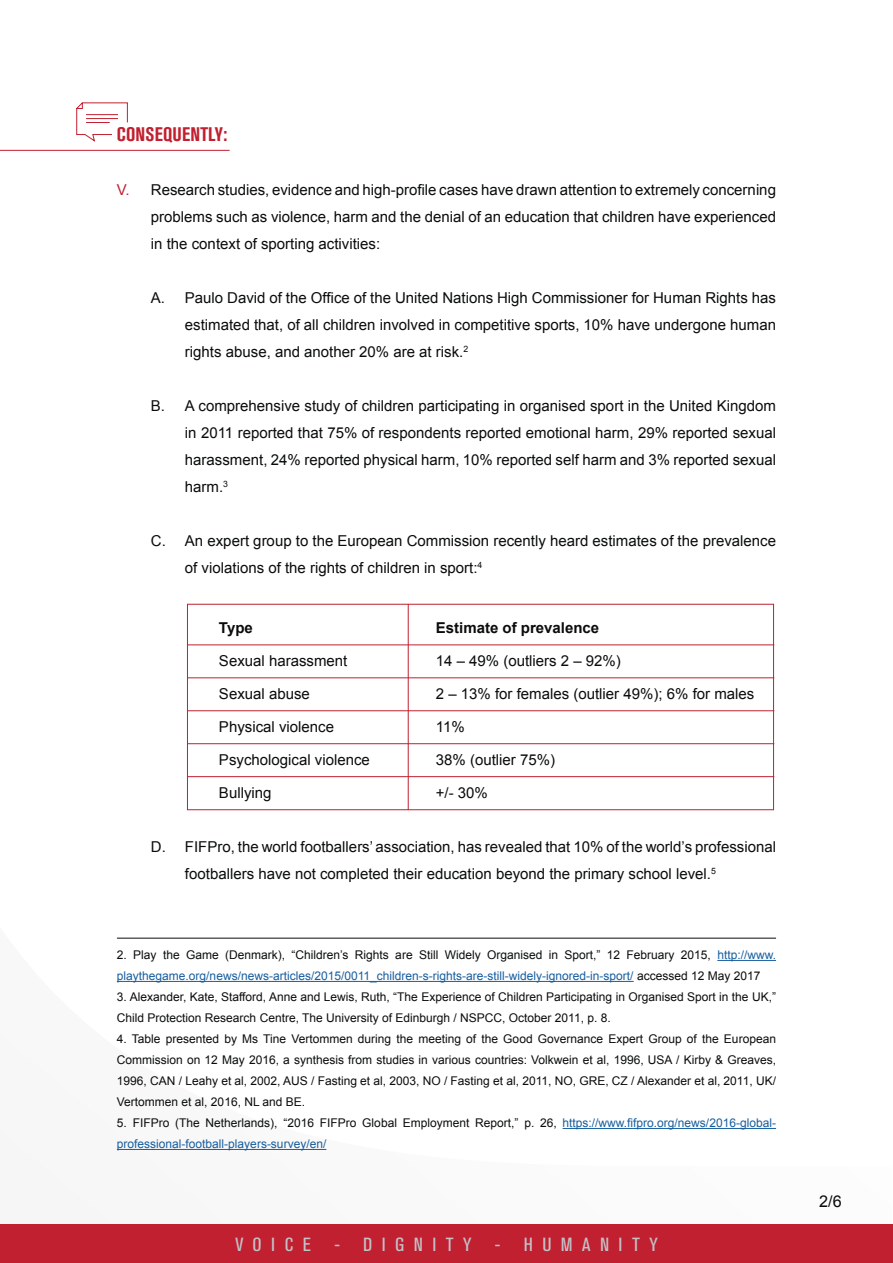
<style>
.page{position:relative;width:893px;height:1263px;background:#fff}
.page>*{position:absolute;margin:0;border:0;box-sizing:border-box;transform-origin:0 0}
.Content_Heading{font:700 condensed 19.5px "Akzidenz Grotesk BQ";letter-spacing:.01em;color:#c0202f}
.t1{font:condensed 18.9px "Akzidenz Grotesk BQ";letter-spacing:.45em;color:#c4c1c9;scale:1.11 1}
.t2{font:16.2px "Arial";color:#0a0d0c}
.Content_Body_Indent2{font:15px/27px "Arial";color:#0a0d0c;text-align:justify}
.Content_Body_Indent1{font:15px/27px "Arial";color:#0a0d0c;text-align:justify}
.Content_Body_Indent2-2{font:700 15px "Arial";color:#0a0d0c}
.Footnote{font:12px/21px "Arial";color:#0a0d0c}
.Footnote-2{font:12px/21px "Arial";color:#175d9e}
.s1{color:#c0202f}
.s2{color:#0a0d0c}
</style>
<div class="page">
<svg style="left:0;top:937px;width:892px;height:288px"></svg>
<hr style="left:117px;top:938px;width:659px;height:1px;background:#0a0d0c">
<hr style="left:717px;top:960px;width:59px;height:1px;background:#175d9e">
<hr style="left:117px;top:981px;width:517px;height:1px;background:#175d9e">
<hr style="left:563px;top:1128px;width:213px;height:1px;background:#175d9e">
<hr style="left:117px;top:1149px;width:209px;height:1px;background:#175d9e">
<div style="left:0;top:1225px;width:893px;height:38px;background:#c0202f"></div>
<hr style="left:0;top:150px;width:230px;height:1px;background:#c0202f">
<svg style="left:76px;top:102px;width:52px;height:40px"></svg>
<div style="left:187px;top:604px;width:587px;height:206px;border:1px solid #c0202f"></div>
<hr style="left:408px;top:604px;width:1px;height:206px;background:#c0202f">
<hr style="left:187px;top:645px;width:587px;height:1px;background:#c0202f">
<hr style="left:187px;top:677px;width:587px;height:1px;background:#c0202f">
<hr style="left:187px;top:710px;width:587px;height:1px;background:#c0202f">
<hr style="left:187px;top:743px;width:587px;height:1px;background:#c0202f">
<hr style="left:187px;top:776px;width:587px;height:1px;background:#c0202f">
<p class="Content_Heading" style="left:117px;top:123px;width:112px">CONSEQUENTLY:</p>
<p class="Content_Body_Indent1" style="left:151px;top:177px;width:627px;text-indent:-34px"><span class="s1">V.</span> Research studies, evidence and high-profile cases have drawn attention to extremely concerning problems such as violence, harm and the denial of an education that children have experienced in the context of sporting activities:</p>
<p class="Content_Body_Indent2" style="left:185px;top:285px;width:593px;text-indent:-34px">A. Paulo David of the Office of the United Nations High Commissioner for Human Rights has estimated that, of all children involved in competitive sports, 10% have undergone human rights abuse, and another 20% are at risk.<sup>2</sup></p>
<p class="Content_Body_Indent2" style="left:185px;top:393px;width:593px;text-indent:-34px">B. A comprehensive study of children participating in organised sport in the United Kingdom in 2011 reported that 75% of respondents reported emotional harm, 29% reported sexual harassment, 24% reported physical harm, 10% reported self harm and 3% reported sexual harm.<sup>3</sup></p>
<p class="Content_Body_Indent2" style="left:185px;top:528px;width:593px;text-indent:-34px">C. An expert group to the European Commission recently heard estimates of the prevalence of violations of the rights of children in sport:<sup>4</sup></p>
<p class="Content_Body_Indent2-2" style="left:219px;top:618px;width:35px">Type</p>
<p class="Content_Body_Indent2-2" style="left:436px;top:618px;width:165px">Estimate of prevalence</p>
<p class="Content_Body_Indent2" style="left:219px;top:648px;width:130px">Sexual harassment</p>
<p class="Content_Body_Indent2" style="left:436px;top:648px;width:187px">14 – 49% (outliers 2 – 92%)</p>
<p class="Content_Body_Indent2" style="left:219px;top:681px;width:92px">Sexual abuse</p>
<p class="Content_Body_Indent2" style="left:436px;top:681px;width:320px">2 – 13% for females (outlier 49%); 6% for males</p>
<p class="Content_Body_Indent2" style="left:219px;top:714px;width:117px">Physical violence</p>
<p class="Content_Body_Indent2" style="left:436px;top:714px;width:30px">11%</p>
<p class="Content_Body_Indent2" style="left:219px;top:747px;width:152px">Psychological violence</p>
<p class="Content_Body_Indent2" style="left:436px;top:747px;width:121px">38% (outlier 75%)</p>
<p class="Content_Body_Indent2" style="left:219px;top:780px;width:54px">Bullying</p>
<p class="Content_Body_Indent2" style="left:436px;top:780px;width:54px">+/- 30%</p>
<p class="Content_Body_Indent2" style="left:185px;top:834px;width:593px;text-indent:-34px">D. FIFPro, the world footballers’ association, has revealed that 10% of the world’s professional footballers have not completed their education beyond the primary school level.<sup>5</sup></p>
<p class="Footnote-2" style="left:117px;top:944px;width:661px"><span class="s2">2. Play the Game (Denmark), “Children’s Rights are Still Widely Organised in Sport,” 12 February 2015,</span> http://www. playthegame.org/news/news-articles/2015/0011_children-s-rights-are-still-widely-ignored-in-sport/ <span class="s2">accessed 12 May 2017</span></p>
<p class="Footnote" style="left:117px;top:986px;width:661px">3. Alexander, Kate, Stafford, Anne and Lewis, Ruth, “The Experience of Children Participating in Organised Sport in the UK,”<br>Child Protection Research Centre, The University of Edinburgh / NSPCC, October 2011, p. 8.</p>
<p class="Footnote" style="left:117px;top:1028px;width:661px;text-align:justify">4. Table presented by Ms Tine Vertommen during the meeting of the Good Governance Expert Group of the European Commission on 12 May 2016, a synthesis from studies in various countries: Volkwein et al, 1996, USA / Kirby &amp; Greaves, 1996, CAN / Leahy et al, 2002, AUS / Fasting et al, 2003, NO / Fasting et al, 2011, NO, GRE, CZ / Alexander et al, 2011, UK/ Vertommen et al, 2016, NL and BE.</p>
<p class="Footnote-2" style="left:117px;top:1112px;width:661px"><span class="s2">5. FIFPro (The Netherlands), “2016 FIFPro Global Employment Report,” p. 26,</span> https://www.fifpro.org/news/2016-global&shy;professional-football-players-survey/en/</p>
<p class="t1" style="left:235px;top:1233px;width:382px">VOICE - DIGNITY - HUMANITY</p>
<p class="t2" style="left:819px;top:1190px;width:24px">2/6</p>
</div>
